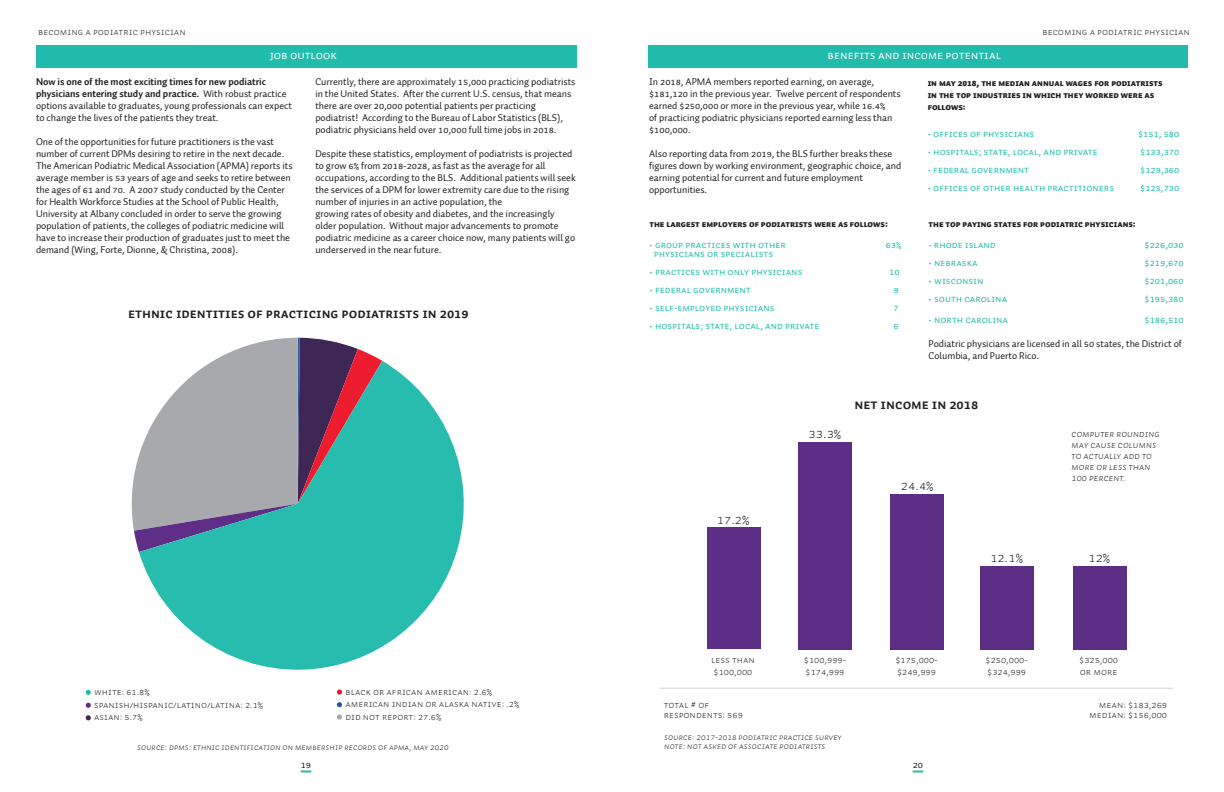
<style>
.page{position:relative;width:1224px;height:792px;background:#fff}
.page>*{position:absolute;margin:0;border:0;box-sizing:border-box;transform-origin:0 0}
.t1{font:14px "Auto 3 Light Sm Cp";color:#231f20}
.t2{font:14px "Auto 3 Bold Sm Cp";color:#231f20}
.t3{font:13.9px "Auto 3 Bold Sm Cp";color:#231f20}
.t4{font:12px "Auto 3 Regular Sm Cp";color:#fff}
.t5{font:10px/12px "Auto 3";color:#231f20}
.t6{font:10px "Auto 3 Regular Sm Cp";color:#22bcac}
.t7{font:10px/12px "Auto 3 Light Sm Cp";color:#231f20}
.t8{font:10px/11px "Auto 3 Light Italic Sm Cp";color:#231f20}
.t9{font:700 10px "Auto 3";color:#231f20}
.t10{font:10px "Auto 3 Regular Sm Cp";color:#231f20}
.t11{font:9.9px/12.8px "Auto 3 Light Sm Cp";color:#231f20}
.t12{font:9px "Auto 3 Black Sm Cp";color:#231f20}
.t13{font:9px/9px "Auto 3 Light Italic Sm Cp";color:#231f20}
.t14{font:8.9px "Auto 3 Light Italic Sm Cp";color:#231f20}
.s1{font-weight:700}
.s2{font-family:"Auto 3 Regular Sm Cp"}
.s3{font-family:"Auto 3"}
</style>
<div class="page">
<svg style="left:301px;top:770px;width:10px;height:2px"></svg>
<svg style="left:913px;top:770px;width:10px;height:2px"></svg>
<div style="left:36px;top:45px;width:540px;height:22px;background:#22bcac"></div>
<div style="left:649px;top:45px;width:539px;height:22px;background:#22bcac"></div>
<hr style="left:660px;top:688px;width:513px;height:1px;background:#d1d1d1">
<div style="left:707px;top:527px;width:54px;height:122px;background:#5d2e86"></div>
<div style="left:980px;top:566px;width:54px;height:83px;background:#5d2e86"></div>
<div style="left:1073px;top:566px;width:54px;height:83px;background:#5d2e86"></div>
<div style="left:798px;top:442px;width:54px;height:207px;background:#5d2e86"></div>
<div style="left:890px;top:494px;width:54px;height:155px;background:#5d2e86"></div>
<svg style="left:86px;top:690px;width:5px;height:5px"></svg>
<svg style="left:86px;top:703px;width:5px;height:5px"></svg>
<svg style="left:86px;top:715px;width:5px;height:5px"></svg>
<svg style="left:337px;top:690px;width:5px;height:5px"></svg>
<svg style="left:337px;top:702px;width:5px;height:5px"></svg>
<svg style="left:337px;top:714px;width:5px;height:6px"></svg>
<svg style="left:131px;top:338px;width:251px;height:214px"></svg>
<svg style="left:139px;top:361px;width:325px;height:309px;fill:#27bcad"></svg>
<p class="t7" style="left:38px;top:25px;width:149px">Becoming a Podiatric Physician</p>
<p class="t7" style="left:1042px;top:25px;width:149px">Becoming a Podiatric Physician</p>
<p class="t4" style="left:270px;top:48px;width:69px">job outlook</p>
<p class="t9" style="left:36px;top:75px;width:232px">Now is one of the most exciting times for new podiatric</p>
<p class="t5" style="left:36px;top:88px;width:257px"><span class="s1">physicians entering study and practice.</span> With robust practice options available to graduates, young professionals can expect to change the lives of the patients they treat.</p>
<p class="t5" style="left:36px;top:136px;width:258px">One of the opportunities for future practitioners is the vast number of current DPMs desiring to retire in the next decade.<br>The American Podiatric Medical Association (APMA) reports its average member is <span class="s2">53</span> years of age and seeks to retire between the ages of <span class="s2">61</span> and <span class="s2">70</span>. A <span class="s2">2007</span> study conducted by the Center for Health Workforce Studies at the School of Public Health, University at Albany concluded in order to serve the growing population of patients, the colleges of podiatric medicine will have to increase their production of graduates just to meet the demand (Wing, Forte, Dionne, &amp; Christina, <span class="s2">2008</span>).</p>
<p class="t5" style="left:315px;top:76px;width:262px">Currently, there are approximately <span class="s2">15,000</span> practicing podiatrists in the United States. After the current U.S. census, that means there are over <span class="s2">20,000</span> potential patients per practicing</p>
<p class="t5" style="left:315px;top:112px;width:249px">podiatrist! According to the Bureau of Labor Statistics (BLS), podiatric physicians held over <span class="s2">10,000</span> full time jobs in <span class="s2">2018.</span></p>
<p class="t5" style="left:315px;top:148px;width:259px">Despite these statistics, employment of podiatrists is projected to grow <span class="s2">6%</span> from <span class="s2">2018-2028</span>, as fast as the average for all</p>
<p class="t5" style="left:315px;top:172px;width:262px">occupations, according to the BLS. Additional patients will seek the services of a DPM for lower extremity care due to the rising number of injuries in an active population, the</p>
<p class="t5" style="left:315px;top:208px;width:261px">growing rates of obesity and diabetes, and the increasingly older population. Without major advancements to promote podiatric medicine as a career choice now, many patients will go underserved in the near future.</p>
<p class="t3" style="left:128px;top:305px;width:342px">ethnic identities of practicing PODIATRISTs in 2019</p>
<p class="t11" style="left:94px;top:685px;width:170px">WHITE: 61.8%<br>Spanish/Hispanic/Latino/Latina: 2.1%<br>ASIAN: 5.7%</p>
<p class="t11" style="left:345px;top:685px;width:175px;line-height:12.5px">black or african american: 2.6% american indian or alaska native: .2%<br>DID NOT REPORT: 27.6%</p>
<p class="t14" style="left:137px;top:742px;width:313px">source: DPMs: Ethnic Identification on membership records of APMA, MAY 2020</p>
<p class="t4" style="left:828px;top:48px;width:175px">benefits and income potential</p>
<p class="t5" style="left:649px;top:76px;width:253px">In <span class="s2">2018,</span> APMA members reported earning, on average, <span class="s2">$181,120</span> in the previous year. Twelve percent of respondents earned <span class="s2">$250,000</span> or more in the previous year, while <span class="s2">16.4%<br></span>of practicing podiatric physicians reported earning less than <span class="s2">$100,000.</span></p>
<p class="t5" style="left:649px;top:148px;width:254px">Also reporting data from <span class="s2">2019,</span> the BLS further breaks these figures down by working environment, geographic choice, and earning potential for current and future employment</p>
<p class="t5" style="left:649px;top:184px;width:60px">opportunities.</p>
<p class="t12" style="left:649px;top:219px;width:240px">The largest employers of podiatrists were as follows:</p>
<p class="t6" style="left:649px;top:239px;width:138px">• Group practices with other</p>
<p class="t6" style="left:886px;top:239px;width:17px">63%</p>
<p class="t6" style="left:654px;top:248px;width:121px">physicians or specialists</p>
<p class="t6" style="left:649px;top:266px;width:155px">• Practices with only physicians</p>
<p class="t6" style="left:889px;top:266px;width:12px">10</p>
<p class="t6" style="left:649px;top:284px;width:103px">• Federal government</p>
<p class="t6" style="left:894px;top:284px;width:7px">9</p>
<p class="t6" style="left:649px;top:302px;width:127px">• Self-employed physicians</p>
<p class="t6" style="left:894px;top:302px;width:7px">7</p>
<p class="t6" style="left:649px;top:320px;width:172px">• Hospitals; state, local, and private</p>
<p class="t6" style="left:894px;top:320px;width:7px">6</p>
<p class="t12" style="left:928px;top:78px;width:237px">In May 2018, the median annual wages for podiatrists</p>
<p class="t12" style="left:928px;top:90px;width:228px">in the top industries in which they worked were as</p>
<p class="t12" style="left:928px;top:102px;width:40px">follows:</p>
<p class="t6" style="left:928px;top:128px;width:108px">• Offices of physicians</p>
<p class="t6" style="left:1138px;top:128px;width:43px">$151, 580</p>
<p class="t6" style="left:928px;top:146px;width:172px">• Hospitals; state, local, and private</p>
<p class="t6" style="left:1140px;top:146px;width:41px">$133,370</p>
<p class="t6" style="left:928px;top:164px;width:103px">• Federal government</p>
<p class="t6" style="left:1140px;top:164px;width:41px">$129,360</p>
<p class="t6" style="left:928px;top:182px;width:188px">• Offices of other health practitioners</p>
<p class="t6" style="left:1140px;top:182px;width:41px">$125,730</p>
<p class="t12" style="left:929px;top:219px;width:209px">The Top Paying States for Podiatric Physicians:</p>
<p class="t6" style="left:929px;top:239px;width:69px"><span class="s3">•</span> Rhode Island</p>
<p class="t6" style="left:1145px;top:239px;width:41px">$226,030</p>
<p class="t6" style="left:929px;top:257px;width:51px">• Nebraska</p>
<p class="t6" style="left:1145px;top:257px;width:41px">$219,670</p>
<p class="t6" style="left:929px;top:275px;width:56px">• Wisconsin</p>
<p class="t6" style="left:1145px;top:275px;width:41px">$201,060</p>
<p class="t6" style="left:929px;top:293px;width:80px">• South Carolina</p>
<p class="t6" style="left:1145px;top:293px;width:41px">$195,380</p>
<p class="t6" style="left:929px;top:314px;width:81px">• North Carolina</p>
<p class="t6" style="left:1145px;top:314px;width:41px">$186,510</p>
<p class="t5" style="left:929px;top:338px;width:255px">Podiatric physicians are licensed in all <span class="s2">50</span> states, the District of<br>Columbia, and Puerto Rico.</p>
<p class="t1" style="left:717px;top:511px;width:34px">17.2%</p>
<p class="t7" style="left:711px;top:654px;width:45px">less than $100,000</p>
<p class="t1" style="left:809px;top:425px;width:34px">33.3%</p>
<p class="t2" style="left:855px;top:397px;width:125px">net income in 2018</p>
<p class="t1" style="left:901px;top:477px;width:34px">24.4%</p>
<p class="t1" style="left:990px;top:550px;width:34px">12.1%</p>
<p class="t8" style="left:1072px;top:428px;width:90px">Computer rounding may cause columns to actually add to more or less than<br>100 percent.</p>
<p class="t1" style="left:1088px;top:550px;width:23px">12%</p>
<p class="t7" style="left:804px;top:654px;width:44px">$100,999- $174,999</p>
<p class="t7" style="left:895px;top:654px;width:44px">$175,000- $249,999</p>
<p class="t7" style="left:986px;top:654px;width:44px">$250,000- $324,999</p>
<p class="t7" style="left:1079px;top:654px;width:40px">$325,000 or more</p>
<p class="t7" style="left:664px;top:700px;width:81px;line-height:10px">total # of respondents: 569</p>
<p class="t7" style="left:1089px;top:700px;width:79px;line-height:10px;text-align:right">mean: $183,269 median: $156,000</p>
<p class="t13" style="left:664px;top:733px;width:179px">source: 2017-2018 podiatric practice survey note: not asked of associate podiatrists</p>
<p class="t10" style="left:301px;top:759px;width:12px">19</p>
<p class="t10" style="left:913px;top:759px;width:12px">20</p>
</div>
